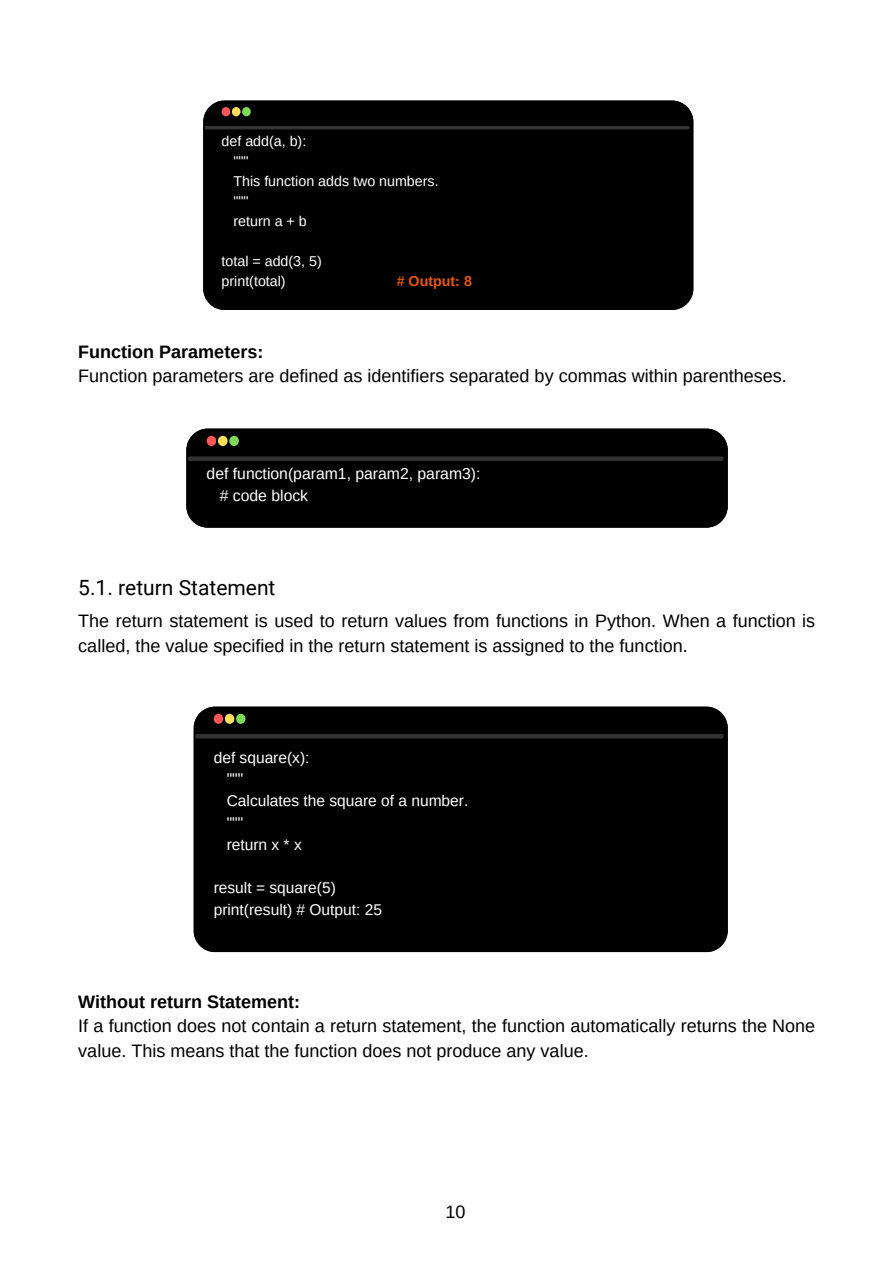
<style>
.page{position:relative;width:894px;height:1264px;background:#fff}
.page>*{position:absolute;margin:0;border:0;box-sizing:border-box;transform-origin:0 0}
.t1{font:21px "Roboto";color:#000}
.t2{font:18px/24.8px "Arimo";color:#000}
.t3{font:700 18px "Arimo";color:#000}
.t4{font:15.75px "Arimo";color:#fff}
.t5{font:15.6px "Arimo";color:#fff}
.t6{font:14.25px "Arimo";color:#fff}
.t7{font:700 14.25px "Arimo";color:#e9580c}
</style>
<div class="page">
<div style="left:203px;top:101px;width:489px;height:209px;background:#000"></div>
<hr style="left:206px;top:126px;width:481px;height:3px;background:#fff">
<div style="left:221px;top:107px;width:9px;height:9px;background:#ff5757;border-radius:50%"></div>
<div style="left:232px;top:107px;width:8px;height:9px;background:#ffde59;border-radius:50%"></div>
<div style="left:242px;top:107px;width:9px;height:9px;background:#7ed957;border-radius:50%"></div>
<div style="left:186px;top:428px;width:541px;height:99px;background:#000"></div>
<div style="left:190px;top:456px;width:531px;height:5px;background:#333"></div>
<div style="left:206px;top:436px;width:10px;height:10px;background:#ff5757;border-radius:50%"></div>
<div style="left:218px;top:436px;width:9px;height:10px;background:#ffde59;border-radius:50%"></div>
<div style="left:229px;top:436px;width:10px;height:10px;background:#7ed957;border-radius:50%"></div>
<div style="left:194px;top:706px;width:533px;height:246px;background:#000"></div>
<hr style="left:197px;top:734px;width:524px;height:4px;background:#333">
<div style="left:214px;top:713px;width:9px;height:11px;background:#ff5757;border-radius:50%"></div>
<div style="left:225px;top:713px;width:9px;height:11px;background:#ffde59;border-radius:50%"></div>
<div style="left:236px;top:713px;width:9px;height:11px;background:#7ed957;border-radius:50%"></div>
<p class="t6" style="left:221px;top:133px;width:86px">def add(a, b):</p>
<p class="t6" style="left:233px;top:153px;width:17px">"""</p>
<p class="t6" style="left:233px;top:173px;width:206px">This function adds two numbers.</p>
<p class="t6" style="left:233px;top:193px;width:17px">"""</p>
<p class="t6" style="left:233px;top:213px;width:75px">return a + b</p>
<p class="t6" style="left:221px;top:253px;width:102px">total = add(3, 5)</p>
<h2 class="t6" style="left:221px;top:273px;width:66px">print(total)</h2>
<h2 class="t7" style="left:396px;top:273px;width:77px"># Output: 8</h2>
<p class="t3" style="left:78px;top:341px;width:186px">Function Parameters:</p>
<p class="t2" style="left:78px;top:364px;width:709px">Function parameters are defined as identifiers separated by commas within parentheses.</p>
<p class="t4" style="left:206px;top:464px;width:275px">def function(param1, param2, param3):</p>
<h1 class="t4" style="left:220px;top:486px;width:90px"># code block</h1>
<p class="t1" style="left:78px;top:576px;width:198px">5.1. return Statement</p>
<p class="t2" style="left:78px;top:609px;width:738px">The return statement is used to return values from functions in Python. When a function is called, the value specified in the return statement is assigned to the function.</p>
<p class="t5" style="left:214px;top:748px;width:97px">def square(x):</p>
<p class="t5" style="left:227px;top:770px;width:18px">"""</p>
<p class="t5" style="left:227px;top:792px;width:243px">Calculates the square of a number.</p>
<p class="t5" style="left:227px;top:813px;width:18px">"""</p>
<p class="t5" style="left:227px;top:835px;width:77px">return x * x</p>
<p class="t5" style="left:214px;top:879px;width:124px">result = square(5)</p>
<h2 class="t5" style="left:214px;top:900px;width:170px">print(result) # Output: 25</h2>
<p class="t3" style="left:78px;top:991px;width:223px">Without return Statement:</p>
<p class="t2" style="left:78px;top:1013px;width:738px">If a function does not contain a return statement, the function automatically returns the None value. This means that the function does not produce any value.</p>
<p class="t2" style="left:445px;top:1198px;width:22px">10</p>
</div>
